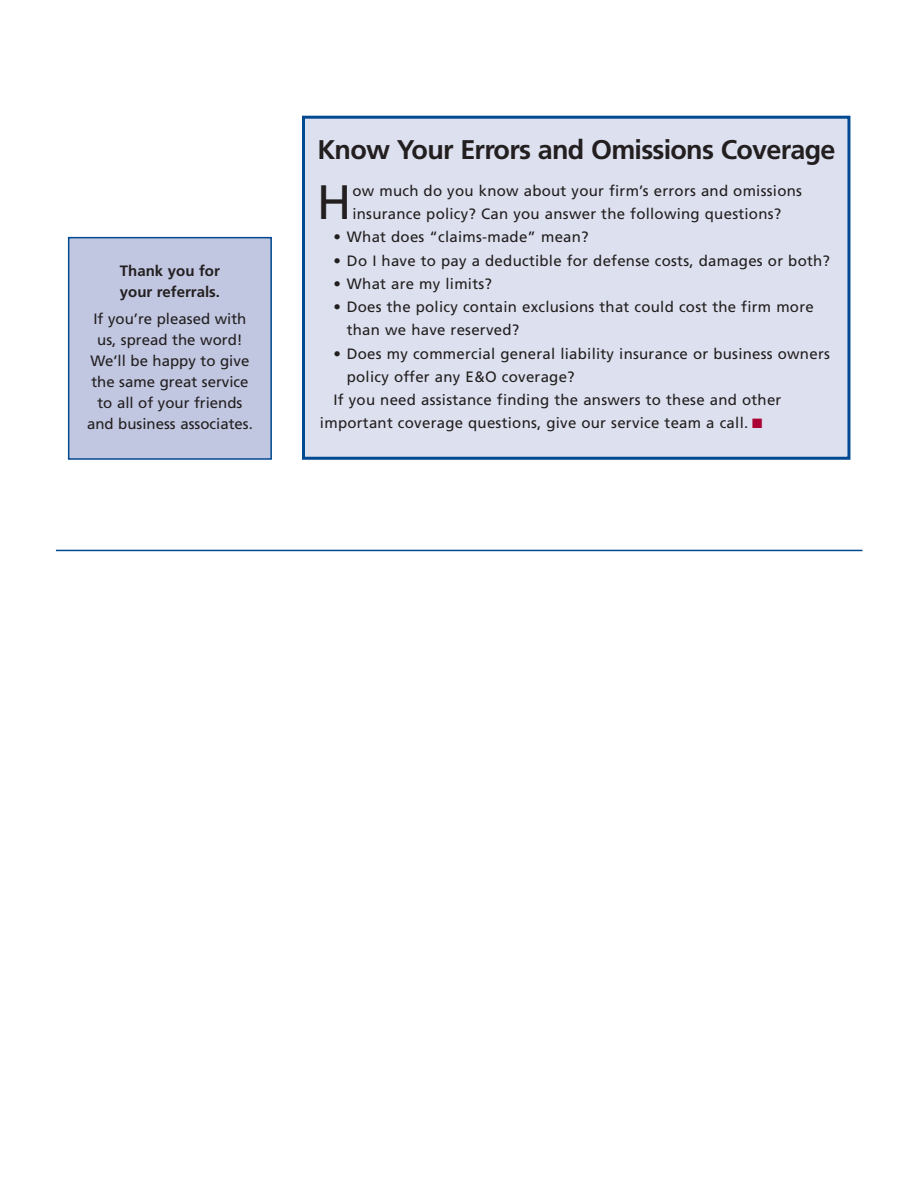
<style>
.page{position:relative;width:918px;height:1188px;background:#fff}
.page>*{position:absolute;margin:0;border:0;box-sizing:border-box;transform-origin:0 0}
.t1{font:48.3px "Frutiger";color:#231f20}
.t2{font:700 27px "Frutiger";letter-spacing:-.03em;color:#231f20}
.t3{font:15px/21px "Frutiger";letter-spacing:.015em;color:#231f20}
.t4{font:700 15px/21px "Frutiger";color:#231f20}
.s1{color:#ab0333}
</style>
<div class="page">
<hr style="left:56px;top:550px;width:806px;height:1px;background:#014990">
<div style="left:69px;top:238px;width:202px;height:221px;background:#c1c7e1"></div>
<div style="left:68px;top:237px;width:204px;height:223px;border:2px solid #014990"></div>
<div style="left:303px;top:117px;width:546px;height:341px;background:#dde1ef"></div>
<div style="left:302px;top:116px;width:548px;height:344px;border:3px solid #014990"></div>
<p class="t4" style="left:120px;top:262px;width:102px">Thank you for your referrals.</p>
<p class="t3" style="left:87px;top:309px;width:167px;text-align:center">If you’re pleased with us, spread the word!<br>We’ll be happy to give the same great service to all of your friends and business associates.</p>
<h2 class="t2" style="left:317px;top:139px;width:520px">Know Your Errors and Omissions Coverage</h2>
<h1 class="t1" style="left:317px;top:183px;width:36px">H</h1>
<p class="t3" style="left:352px;top:180px;width:451px;line-height:23.2px">ow much do you know about your firm’s errors and omissions insurance policy? Can you answer the following questions?</p>
<p class="t3" style="left:333px;top:228px;width:257px">• What does “claims-made” mean?</p>
<p class="t3" style="left:333px;top:251px;width:498px">• Do I have to pay a deductible for defense costs, damages or both?</p>
<p class="t3" style="left:333px;top:274px;width:160px">• What are my limits?</p>
<p class="t3" style="left:347px;top:297px;width:469px;line-height:23.2px;text-indent:-13px">• Does the policy contain exclusions that could cost the firm more than we have reserved?</p>
<p class="t3" style="left:333px;top:344px;width:498px">• Does my commercial general liability insurance or business owners</p>
<p class="t3" style="left:347px;top:367px;width:230px">policy offer any E&amp;O coverage?</p>
<p class="t3" style="left:333px;top:391px;width:449px">If you need assistance finding the answers to these and other</p>
<p class="t3" style="left:320px;top:414px;width:444px">important coverage questions, give our service team a call. <span class="s1">■</span></p>
</div>
